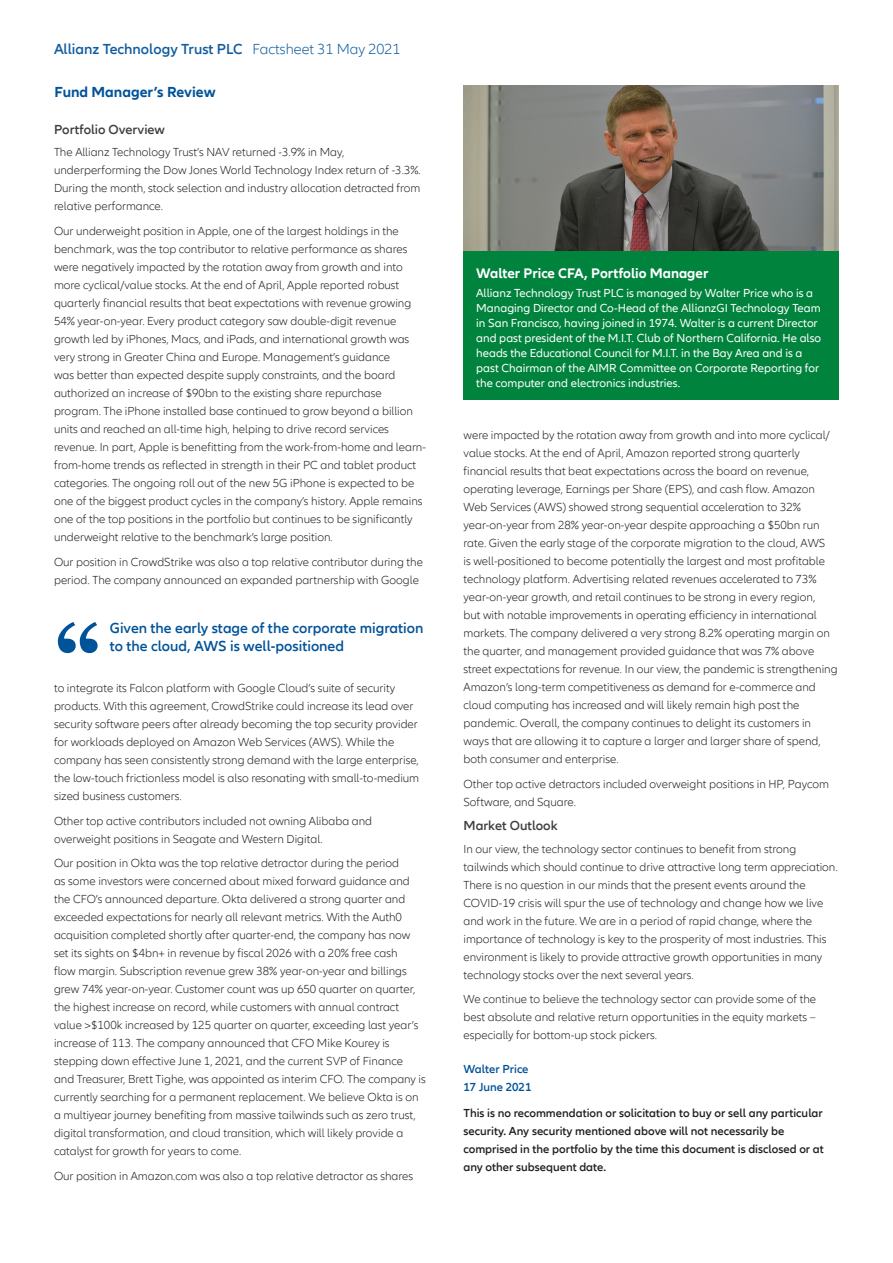
<style>
.page{position:relative;width:893px;height:1263px;background:#fff}
.page>*{position:absolute;margin:0;border:0;box-sizing:border-box;transform-origin:0 0}
.t1{font:600 15px/18px "Allianz Neo";color:#015399}
.t2{font:600 15px "Allianz Neo";color:#115da0}
.t3{font:700 15px "Allianz Neo";color:#015399}
.t4{font:700 14.25px "Allianz Neo";color:#fff}
.t5{font:600 13.5px "Allianz Neo";color:#3e3e3f}
.t6{font:300 12px/18px "Allianz Neo";color:#231f20}
.t7{font:12px/15px "Allianz Neo";color:#fff}
.t8{font:600 12px/18px "Allianz Neo";color:#231f20}
.t9{font:600 12px/18px "Allianz Neo";color:#015399}
.s1{font-weight:300}
</style>
<div class="page">
<svg style="left:58px;top:622px;width:40px;height:31px"></svg>
<img style="left:463px;top:85px;width:376px;height:166px">
<div style="left:463px;top:251px;width:376px;height:149px;background:#00833d"></div>
<p class="t2" style="left:54px;top:40px;width:348px">Allianz Technology Trust PLC <span class="s1">Factsheet 31 May 2021</span></p>
<p class="t3" style="left:55px;top:83px;width:163px">Fund Manager’s Review</p>
<p class="t5" style="left:54px;top:122px;width:113px">Portfolio Overview</p>
<p class="t6" style="left:54px;top:144px;width:368px">The Allianz Technology Trust’s NAV returned -3.9% in May, underperforming the Dow Jones World Technology Index return of -3.3%.<br>During the month, stock selection and industry allocation detracted from relative performance.</p>
<p class="t6" style="left:54px;top:222px;width:374px">Our underweight position in Apple, one of the largest holdings in the benchmark, was the top contributor to relative performance as shares were negatively impacted by the rotation away from growth and into more cyclical/value stocks. At the end of April, Apple reported robust quarterly financial results that beat expectations with revenue growing 54% year-on-year. Every product category saw double-digit revenue growth led by iPhones, Macs, and iPads, and international growth was very strong in Greater China and Europe. Management’s guidance<br>was better than expected despite supply constraints, and the board authorized an increase of $90bn to the existing share repurchase program. The iPhone installed base continued to grow beyond a billion units and reached an all-time high, helping to drive record services revenue. In part, Apple is benefitting from the work-from-home and learn&shy;from-home trends as reflected in strength in their PC and tablet product categories. The ongoing roll out of the new 5G iPhone is expected to be one of the biggest product cycles in the company’s history. Apple remains one of the top positions in the portfolio but continues to be significantly underweight relative to the benchmark’s large position.</p>
<p class="t6" style="left:54px;top:553px;width:370px">Our position in CrowdStrike was also a top relative contributor during the period. The company announced an expanded partnership with Google</p>
<p class="t1" style="left:110px;top:619px;width:315px">Given the early stage of the corporate migration to the cloud, AWS is well-positioned</p>
<p class="t6" style="left:54px;top:679px;width:367px">to integrate its Falcon platform with Google Cloud’s suite of security products. With this agreement, CrowdStrike could increase its lead over security software peers after already becoming the top security provider for workloads deployed on Amazon Web Services (AWS). While the company has seen consistently strong demand with the large enterprise, the low-touch frictionless model is also resonating with small-to-medium sized business customers.</p>
<p class="t6" style="left:54px;top:812px;width:320px">Other top active contributors included not owning Alibaba and overweight positions in Seagate and Western Digital.</p>
<p class="t6" style="left:54px;top:855px;width:373px">Our position in Okta was the top relative detractor during the period<br>as some investors were concerned about mixed forward guidance and the CFO’s announced departure. Okta delivered a strong quarter and exceeded expectations for nearly all relevant metrics. With the Auth0 acquisition completed shortly after quarter-end, the company has now set its sights on $4bn+ in revenue by fiscal 2026 with a 20% free cash<br>flow margin. Subscription revenue grew 38% year-on-year and billings grew 74% year-on-year. Customer count was up 650 quarter on quarter, the highest increase on record, while customers with annual contract value &gt;$100k increased by 125 quarter on quarter, exceeding last year’s increase of 113. The company announced that CFO Mike Kourey is stepping down effective June 1, 2021, and the current SVP of Finance and Treasurer, Brett Tighe, was appointed as interim CFO. The company is currently searching for a permanent replacement. We believe Okta is on a multiyear journey benefiting from massive tailwinds such as zero trust, digital transformation, and cloud transition, which will likely provide a catalyst for growth for years to come.</p>
<p class="t6" style="left:54px;top:1167px;width:361px">Our position in Amazon.com was also a top relative detractor as shares</p>
<p class="t4" style="left:476px;top:265px;width:234px">Walter Price CFA, Portfolio Manager</p>
<p class="t7" style="left:476px;top:286px;width:346px">Allianz Technology Trust PLC is managed by Walter Price who is a Managing Director and Co-Head of the AllianzGI Technology Team in San Francisco, having joined in 1974. Walter is a current Director and past president of the M.I.T. Club of Northern California. He also heads the Educational Council for M.I.T. in the Bay Area and is a past Chairman of the AIMR Committee on Corporate Reporting for the computer and electronics industries.</p>
<p class="t6" style="left:463px;top:426px;width:376px">were impacted by the rotation away from growth and into more cyclical/ value stocks. At the end of April, Amazon reported strong quarterly financial results that beat expectations across the board on revenue, operating leverage, Earnings per Share (EPS), and cash flow. Amazon Web Services (AWS) showed strong sequential acceleration to 32% year-on-year from 28% year-on-year despite approaching a $50bn run rate. Given the early stage of the corporate migration to the cloud, AWS<br>is well-positioned to become potentially the largest and most profitable technology platform. Advertising related revenues accelerated to 73% year-on-year growth, and retail continues to be strong in every region,<br>but with notable improvements in operating efficiency in international markets. The company delivered a very strong 8.2% operating margin on the quarter, and management provided guidance that was 7% above street expectations for revenue. In our view, the pandemic is strengthening Amazon’s long-term competitiveness as demand for e-commerce and cloud computing has increased and will likely remain high post the pandemic. Overall, the company continues to delight its customers in ways that are allowing it to capture a larger and larger share of spend, both consumer and enterprise.</p>
<p class="t6" style="left:463px;top:775px;width:367px">Other top active detractors included overweight positions in HP, Paycom<br>Software, and Square.</p>
<p class="t5" style="left:463px;top:818px;width:96px">Market Outlook</p>
<p class="t6" style="left:463px;top:840px;width:376px">In our view, the technology sector continues to benefit from strong tailwinds which should continue to drive attractive long term appreciation.<br>There is no question in our minds that the present events around the COVID-19 crisis will spur the use of technology and change how we live and work in the future. We are in a period of rapid change, where the importance of technology is key to the prosperity of most industries. This environment is likely to provide attractive growth opportunities in many technology stocks over the next several years.</p>
<p class="t6" style="left:463px;top:991px;width:354px;text-align:justify">We continue to believe the technology sector can provide some of the best absolute and relative return opportunities in the equity markets – especially for bottom-up stock pickers.</p>
<p class="t9" style="left:463px;top:1060px;width:70px">Walter Price<br>17 June 2021</p>
<p class="t8" style="left:463px;top:1104px;width:362px">This is no recommendation or solicitation to buy or sell any particular security. Any security mentioned above will not necessarily be comprised in the portfolio by the time this document is disclosed or at any other subsequent date.</p>
</div>
